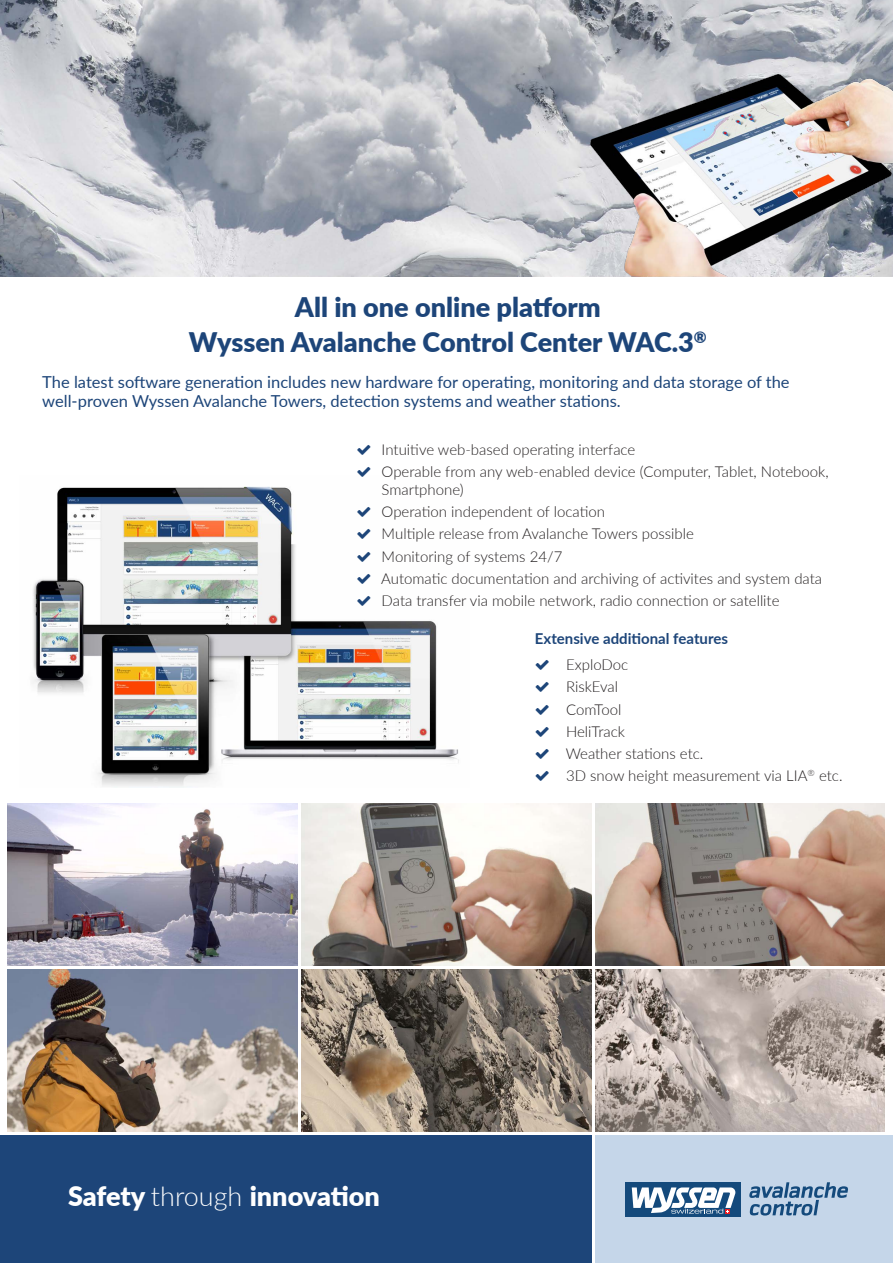
<style>
.page{position:relative;width:893px;height:1263px;background:#fff}
.page>*{position:absolute;margin:0;border:0;box-sizing:border-box;transform-origin:0 0}
.t1{font:900 27px/34.2px "Lato";color:#1d4579;text-align:center}
.t2{font:900 27px "Lato";letter-spacing:-.005em;color:#fff}
.t3{font:16.5px/19.5px "Lato";color:#1d4579}
.t4{font:300 15px/22.2px "Lato";color:#231f20}
.t5{font:700 15px "Lato";color:#1d4579}
.s1{font-weight:300}
</style>
<div class="page">
<div style="left:0;top:1135px;width:591px;height:128px;background:#1d4579"></div>
<div style="left:595px;top:1135px;width:298px;height:128px;background:#c5d6e9"></div>
<div style="left:625px;top:1182px;width:116px;height:34px;background:#144a7c"></div>
<svg style="left:749px;top:1182px;width:99px;height:33px"></svg>
<svg style="left:632px;top:1187px;width:104px;height:27px"></svg>
<img style="left:32px;top:486px;width:427px;height:302px">
<img style="left:0;top:0;width:893px;height:276px">
<img style="left:590px;top:29px;width:303px;height:247px">
<img style="left:595px;top:969px;width:290px;height:162px">
<img style="left:301px;top:969px;width:290px;height:162px">
<img style="left:8px;top:969px;width:289px;height:162px">
<img style="left:8px;top:804px;width:289px;height:161px">
<img style="left:301px;top:804px;width:290px;height:161px">
<img style="left:595px;top:804px;width:290px;height:161px">
<svg style="left:357px;top:507px;width:13px;height:10px"></svg>
<svg style="left:357px;top:529px;width:13px;height:10px"></svg>
<svg style="left:357px;top:551px;width:13px;height:10px"></svg>
<svg style="left:357px;top:574px;width:13px;height:10px"></svg>
<svg style="left:357px;top:596px;width:13px;height:10px"></svg>
<h1 class="t1" style="left:189px;top:289px;width:519px">All in one online platform<br>Wyssen Avalanche Control Center WAC.3<sup>®</sup></h1>
<p class="t3" style="left:42px;top:371px;width:749px">The latest software generation includes new hardware for operating, monitoring and data storage of the well-proven Wyssen Avalanche Towers, detection systems and weather stations.</p>
<p class="t4" style="left:382px;top:438px;width:448px">Intuitive web-based operating interface<br>Operable from any web-enabled device (Computer, Tablet, Notebook,</p>
<p class="t4" style="left:381px;top:478px;width:443px">Smartphone)<br>Operation independent of location<br>Multiple release from Avalanche Towers possible<br>Monitoring of systems 24/7<br>Automatic documentation and archiving of activites and system data Data transfer via mobile network, radio connection or satellite</p>
<p class="t5" style="left:535px;top:627px;width:195px">Extensive additional features</p>
<p class="t4" style="left:566px;top:653px;width:278px">ExploDoc<br>RiskEval<br>ComTool<br>HeliTrack<br>Weather stations etc.<br>3D snow height measurement via LIA<sup>®</sup> etc.</p>
<h1 class="t2" style="left:68px;top:1176px;width:313px">Safety <span class="s1">through</span> innovation</h1>
</div>
